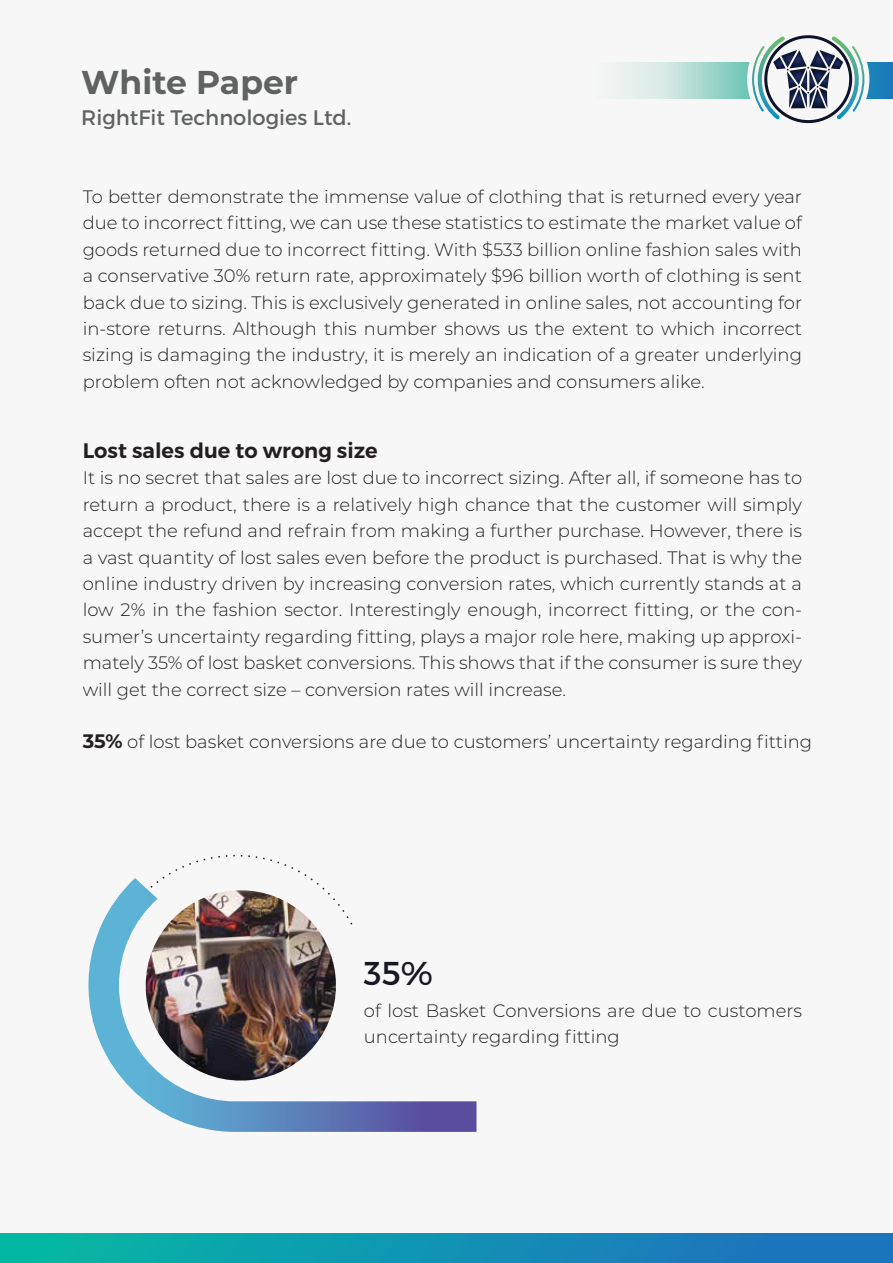
<style>
.page{position:relative;width:893px;height:1263px;background:#f7f7f7}
.page>*{position:absolute;margin:0;border:0;box-sizing:border-box;transform-origin:0 0}
.t1{font:700 33px "Montserrat";color:#606161}
.t2{font:33px "Montserrat";color:#181824}
.t3{font:21px "Montserrat";color:#606161}
.t4{font:600 21px "Montserrat";color:#231f20}
.t5{font:300 18px/26.4px "Montserrat";color:#231f20;text-align:justify}
.s1{font-weight:700;font-size:19.5px}
</style>
<div class="page">
<div style="left:0;top:1233px;width:893px;height:30px;background:linear-gradient(to right,#04b9a3,#1f6cc0)"></div>
<svg style="left:88px;top:878px;width:388px;height:254px"></svg>
<img style="left:141px;top:890px;width:200px;height:191px">
<svg style="left:616px;top:62px;width:277px;height:37px;background:#a1d0d3"></svg>
<div style="left:747px;top:18px;width:122px;height:122px;background:#f7f7f7;border-radius:50%"></div>
<svg style="left:752px;top:35px;width:112px;height:88px"></svg>
<h1 class="t1" style="left:81px;top:58px;width:218px">White Paper</h1>
<p class="t3" style="left:81px;top:105px;width:272px">RightFit Technologies Ltd.</p>
<p class="t5" style="left:83px;top:183px;width:721px">To better demonstrate the immense value of clothing that is returned every year due to incorrect fitting, we can use these statistics to estimate the market value of goods returned due to incorrect fitting. With $533 billion online fashion sales with a conservative 30% return rate, approximately $96 billion worth of clothing is sent back due to sizing. This is exclusively generated in online sales, not accounting for in-store returns. Although this number shows us the extent to which incorrect sizing is damaging the industry, it is merely an indication of a greater underlying problem often not acknowledged by companies and consumers alike.</p>
<p class="t4" style="left:83px;top:437px;width:297px">Lost sales due to wrong size</p>
<p class="t5" style="left:83px;top:464px;width:721px">It is no secret that sales are lost due to incorrect sizing. After all, if someone has to return a product, there is a relatively high chance that the customer will simply accept the refund and refrain from making a further purchase. However, there is a vast quantity of lost sales even before the product is purchased. That is why the online industry driven by increasing conversion rates, which currently stands at a low 2% in the fashion sector. Interestingly enough, incorrect fitting, or the con&shy;sumer’s uncertainty regarding fitting, plays a major role here, making up approxi&shy;mately 35% of lost basket conversions. This shows that if the consumer is sure they will get the correct size – conversion rates will increase.</p>
<p class="t5" style="left:83px;top:728px;width:731px"><span class="s1">35%</span> of lost basket conversions are due to customers’ uncertainty regarding fitting</p>
<h1 class="t2" style="left:364px;top:953px;width:70px">35%</h1>
<p class="t5" style="left:364px;top:996px;width:440px">of lost Basket Conversions are due to customers uncertainty regarding fitting</p>
</div>
